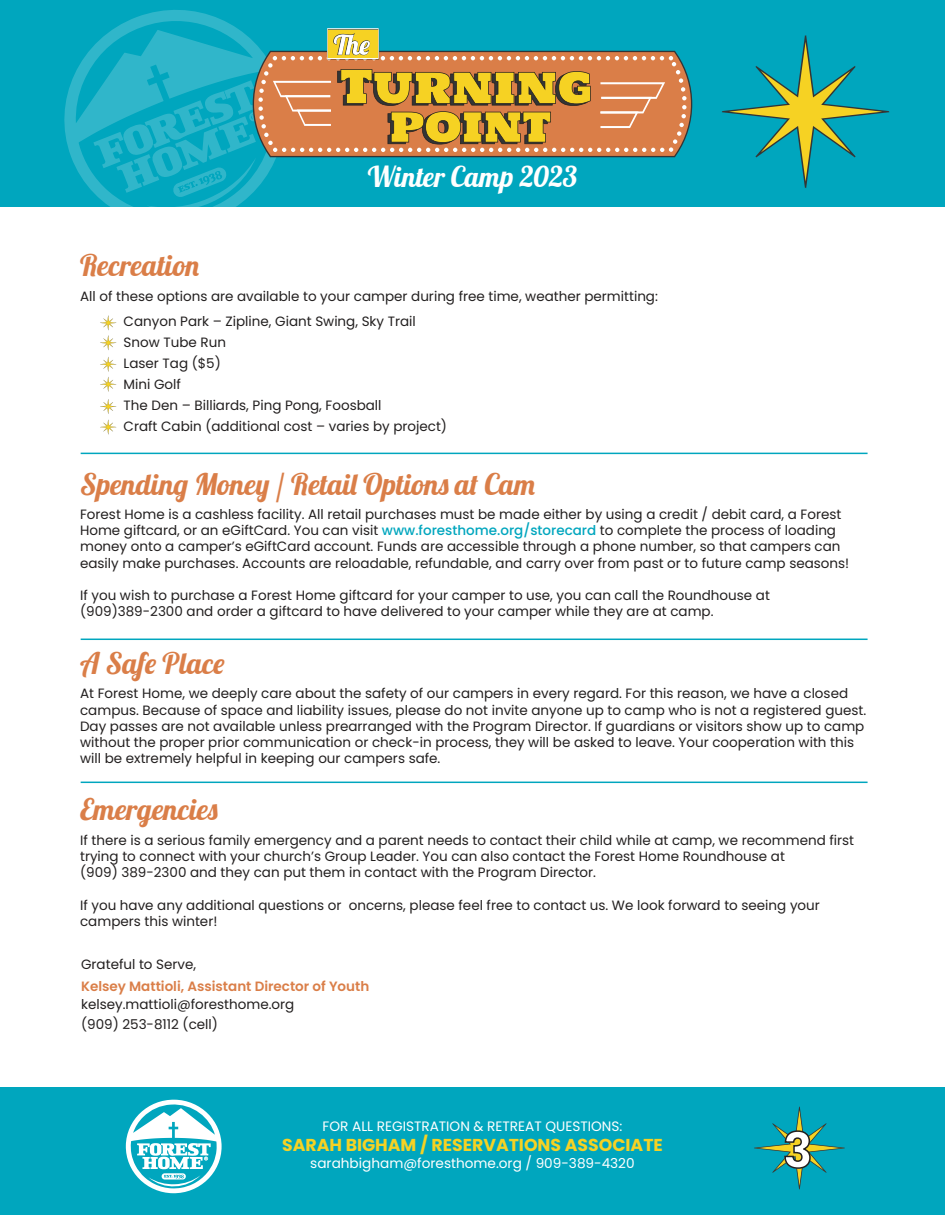
<style>
.page{position:relative;width:945px;height:1215px;background:#fff}
.page>*{position:absolute;margin:0;border:0;box-sizing:border-box;transform-origin:0 0}
.t1{font:700 49.05px "Poppins";color:#fff}
.t2{font:29.1px "Lobster";color:#da7e48}
.t3{font:28.05px "Lobster";color:#fff}
.t4{font:700 17.25px "Poppins";color:#f6d223}
.t5{font:13.65px "Poppins";color:#fff}
.t6{font:13.5px/16.2px "Poppins";color:#221f1f}
.t7{font:600 13.5px "Poppins";color:#da7e48}
.s1{font-weight:500;color:#00a6be}
</style>
<div class="page">
<div style="left:0;top:1088px;width:945px;height:127px;background:#00a6be"></div>
<svg style="left:125px;top:1099px;width:97px;height:95px"></svg>
<svg style="left:754px;top:1107px;width:91px;height:83px"></svg>
<svg style="left:100px;top:315px;width:16px;height:35px"></svg>
<svg style="left:100px;top:357px;width:16px;height:35px"></svg>
<svg style="left:100px;top:399px;width:16px;height:15px"></svg>
<svg style="left:100px;top:420px;width:16px;height:15px"></svg>
<hr style="left:81px;top:453px;width:787px;height:1px;background:#00a6be">
<hr style="left:81px;top:639px;width:787px;height:1px;background:#00a6be">
<hr style="left:81px;top:782px;width:787px;height:1px;background:#00a6be">
<div style="left:0;top:0;width:945px;height:207px;background:#00a6be"></div>
<svg style="left:64px;top:10px;width:623px;height:197px"></svg>
<svg style="left:722px;top:35px;width:168px;height:153px"></svg>
<h3 class="t3" style="left:368px;top:159px;width:211px">Winter Camp 2023</h3>
<h2 class="t2" style="left:80px;top:247px;width:122px">Recreation</h2>
<p class="t6" style="left:124px;top:283px;width:536px;line-height:25.5px;text-indent:-43px">All of these options are available to your camper during free time, weather permitting:<br>Canyon Park – Zipline, Giant Swing, Sky Trail</p>
<p class="t6" style="left:124px;top:332px;width:325px;line-height:21px">Snow Tube Run<br>Laser Tag ($5)<br>Mini Golf<br>The Den – Billiards, Ping Pong, Foosball<br>Craft Cabin (additional cost – varies by project)</p>
<h2 class="t2" style="left:80px;top:466px;width:457px">Spending Money / Retail Options at Cam</h2>
<p class="t6" style="left:80px;top:506px;width:771px">Forest Home is a cashless facility. All retail purchases must be made either by using a credit / debit card, a Forest Home giftcard, or an eGiftCard. You can visit <span class="s1">www.foresthome.org/storecard</span> to complete the process of loading money onto a camper’s eGiftCard account. Funds are accessible through a phone number, so that campers can easily make purchases. Accounts are reloadable, refundable, and carry over from past or to future camp seasons!</p>
<p class="t6" style="left:80px;top:587px;width:691px">If you wish to purchase a Forest Home giftcard for your camper to use, you can call the Roundhouse at (909)389-2300 and order a giftcard to have delivered to your camper while they are at camp.</p>
<h2 class="t2" style="left:80px;top:645px;width:146px">A Safe Place</h2>
<p class="t6" style="left:80px;top:686px;width:788px">At Forest Home, we deeply care about the safety of our campers in every regard. For this reason, we have a closed campus. Because of space and liability issues, please do not invite anyone up to camp who is not a registered guest.<br>Day passes are not available unless prearranged with the Program Director. If guardians or visitors show up to camp without the proper prior communication or check-in process, they will be asked to leave. Your cooperation with this will be extremely helpful in keeping our campers safe.</p>
<h2 class="t2" style="left:80px;top:791px;width:140px">Emergencies</h2>
<p class="t6" style="left:80px;top:832px;width:776px">If there is a serious family emergency and a parent needs to contact their child while at camp, we recommend first trying to connect with your church’s Group Leader. You can also contact the Forest Home Roundhouse at<br>(909) 389-2300 and they can put them in contact with the Program Director.</p>
<p class="t6" style="left:80px;top:897px;width:741px">If you have any additional questions or oncerns, please feel free to contact us. We look forward to seeing your campers this winter!</p>
<p class="t6" style="left:81px;top:956px;width:117px">Grateful to Serve,</p>
<p class="t7" style="left:81px;top:981px;width:290px">Kelsey Mattioli, Assistant Director of Youth</p>
<p class="t6" style="left:81px;top:995px;width:215px;line-height:19.5px">kelsey.mattioli@foresthome.org (909) 253-8112 (cell)</p>
<p class="t5" style="left:323px;top:1118px;width:301px">FOR ALL REGISTRATION &amp; RETREAT QUESTIONS:</p>
<p class="t4" style="left:282px;top:1135px;width:382px">SARAH BIGHAM / RESERVATIONS ASSOCIATE</p>
<p class="t5" style="left:310px;top:1155px;width:326px">sarahbigham@foresthome.org / 909-389-4320</p>
<h1 class="t1" style="left:783px;top:1121px;width:31px">3</h1>
</div>
